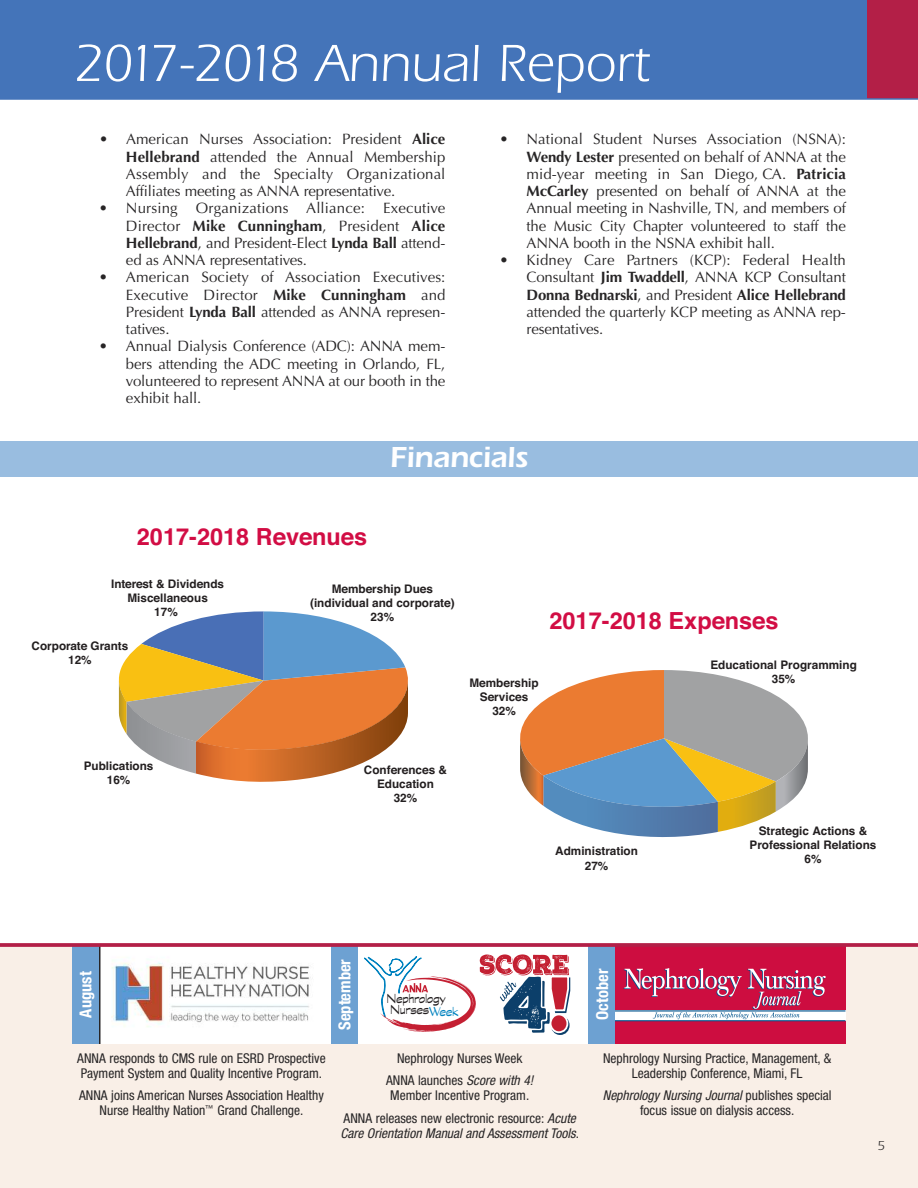
<style>
.page{position:relative;width:918px;height:1188px;background:#fff}
.page>*{position:absolute;margin:0;border:0;box-sizing:border-box;transform-origin:0 0}
.t1{font:54px "Itc Eras";color:#fff}
.t2{font:600 30px "Itc Eras";letter-spacing:-.015em;color:#fff}
.t3{font:700 23.55px "Helvetica";color:#d20d44}
.t4{font:700 condensed 16.5px "Helvetica Neue";color:#fff}
.t5{font:15px/17.2px "Optima";letter-spacing:-.01em;color:#272526;text-align:justify}
.t6{font:14.4px/11.6px "Graphite Std";letter-spacing:-.025em;color:#231f20}
.t7{font:condensed 13.5px/15px "Helvetica Neue";color:#272526;text-align:center}
.t8{font:italic condensed 13.5px "Helvetica Neue";color:#272526}
.t9{font:13.5px "Itc Eras";color:#272526}
.t10{font:700 11.7px/14.1px "Helvetica";color:#231f20;text-align:center}
.s1{font-weight:700}
.s2{color:#0082bf}
.s3{font-style:italic}
.s4{font-style:normal}
</style>
<div class="page">
<div style="left:0;top:945px;width:918px;height:243px;background:#f9efe7"></div>
<div style="left:72px;top:945px;width:28px;height:99px;background:#6da1d2"></div>
<div style="left:100px;top:945px;width:231px;height:99px;background:#fff"></div>
<img style="left:100px;top:951px;width:211px;height:87px">
<div style="left:331px;top:945px;width:27px;height:99px;background:#6da1d2"></div>
<div style="left:358px;top:945px;width:230px;height:99px;background:#fff"></div>
<div style="left:588px;top:945px;width:27px;height:99px;background:#6da1d2"></div>
<div style="left:615px;top:945px;width:231px;height:99px;background:#cd0d40"></div>
<div style="left:615px;top:1011px;width:230px;height:10px;background:#fff"></div>
<hr style="left:615px;top:1020px;width:230px;height:1px;background:#00538d">
<hr style="left:615px;top:1010px;width:230px;height:2px;background:#00538d">
<svg style="left:624px;top:968px;width:202px;height:51px"></svg>
<hr style="left:99px;top:945px;width:1px;height:99px;background:#272526">
<svg style="left:0;top:943px;width:918px;height:4px;background:#b62a50"></svg>
<div style="left:0;top:0;width:918px;height:99px;background:#4474b9"></div>
<div style="left:867px;top:0;width:51px;height:99px;background:#b31f47"></div>
<hr style="left:0;top:98px;width:918px;height:2px;background:#4474b9">
<div style="left:0;top:441px;width:918px;height:36px;background:#99bde0"></div>
<svg style="left:118px;top:611px;width:290px;height:171px"></svg>
<svg style="left:520px;top:670px;width:288px;height:168px"></svg>
<svg style="left:364px;top:954px;width:206px;height:81px"></svg>
<h1 class="t1" style="left:74px;top:45px;width:577px">2017-2018 Annual Report</h1>
<p class="t5" style="left:126px;top:131px;width:321px;text-indent:-27px">• American Nurses Association: President <span class="s1">Alice Hellebrand</span> attended the Annual Membership Assembly and the Specialty Organizational Affiliates meeting as ANNA representative.</p>
<p class="t5" style="left:126px;top:200px;width:321px;text-indent:-27px">• Nursing Organizations Alliance: Executive Director <span class="s1">Mike Cunningham</span>, President <span class="s1">Alice Hellebrand</span>, and President-Elect <span class="s1">Lynda Ball</span> attend&shy;ed as ANNA representatives.</p>
<p class="t5" style="left:126px;top:269px;width:321px;text-indent:-27px">• American Society of Association Executives:<br>Executive Director <span class="s1">Mike Cunningham</span> and President <span class="s1">Lynda Ball</span> attended as ANNA represen&shy;tatives.</p>
<p class="t5" style="left:126px;top:338px;width:321px;text-indent:-27px">• Annual Dialysis Conference (ADC): ANNA mem&shy;bers attending the ADC meeting in Orlando, FL, volunteered to represent ANNA at our booth in the exhibit hall.</p>
<p class="t5" style="left:526px;top:131px;width:321px;text-indent:-27px">• National Student Nurses Association (NSNA):<br><span class="s1">Wendy Lester</span> presented on behalf of ANNA at the mid-year meeting in San Diego, CA. <span class="s1">Patricia McCarley</span> presented on behalf of ANNA at the Annual meeting in Nashville, TN, and members of the Music City Chapter volunteered to staff the ANNA booth in the NSNA exhibit hall.</p>
<p class="t5" style="left:527px;top:252px;width:321px;text-indent:-27px">• Kidney Care Partners (KCP): Federal Health Consultant <span class="s1">Jim Twaddell</span>, ANNA KCP Consultant <span class="s1">Donna Bednarski</span>, and President <span class="s1">Alice Hellebrand </span>attended the quarterly KCP meeting as ANNA rep&shy;resentatives.</p>
<h2 class="t2" style="left:390px;top:447px;width:140px">Financials</h2>
<h3 class="t3" style="left:137px;top:518px;width:232px">2017-2018 Revenues</h3>
<p class="t10" style="left:310px;top:582px;width:146px">Membership Dues (individual and corporate)<br>23%</p>
<p class="t10" style="left:111px;top:577px;width:114px">Interest &amp; Dividends<br>Miscellaneous<br>17%</p>
<p class="t10" style="left:32px;top:639px;width:98px">Corporate Grants<br>12%</p>
<p class="t10" style="left:470px;top:676px;width:71px">Membership<br>Services<br>32%</p>
<h3 class="t3" style="left:549px;top:602px;width:231px">2017-2018 Expenses</h3>
<p class="t10" style="left:710px;top:658px;width:148px">Educational Programming<br>35%</p>
<p class="t10" style="left:84px;top:759px;width:71px">Publications<br>16%</p>
<p class="t10" style="left:364px;top:763px;width:85px">Conferences &amp;<br>Education<br>32%</p>
<p class="t10" style="left:555px;top:844px;width:84px">Administration<br>27%</p>
<p class="t10" style="left:750px;top:824px;width:128px">Strategic Actions &amp;<br>Professional Relations<br>6%</p>
<p class="t4" style="left:72px;top:1018px;width:48px;rotate:-90deg">August</p>
<p class="t4" style="left:331px;top:1030px;width:72px;rotate:-90deg">September</p>
<p class="t6" style="left:387px;top:993px;width:74px">Nephrology<br>Nurses<span class="s2">Week</span></p>
<p class="t4" style="left:589px;top:1020px;width:53px;rotate:-90deg">October</p>
<p class="t7" style="left:77px;top:1051px;width:250px;text-align:left">ANNA responds to CMS rule on ESRD Prospective<br>Payment System and Quality Incentive Program.</p>
<p class="t7" style="left:79px;top:1089px;width:246px">ANNA joins American Nurses Association Healthy<br>Nurse Healthy Nation<sup>™</sup> Grand Challenge.</p>
<p class="t7" style="left:386px;top:1048px;width:149px;line-height:22.5px">Nephrology Nurses Week<br>ANNA launches <span class="s3">Score with 4!</span></p>
<p class="t7" style="left:344px;top:1085px;width:234px;line-height:22.5px">Member Incentive Program.<br>ANNA releases new electronic resource: <span class="s3">Acute</span></p>
<p class="t8" style="left:340px;top:1128px;width:240px">Care Orientation Manual and Assessment Tools<span class="s4">.</span></p>
<p class="t7" style="left:603px;top:1051px;width:230px">Nephrology Nursing Practice, Management, &amp;<br>Leadership Conference, Miami, FL</p>
<p class="t7" style="left:603px;top:1089px;width:230px"><span class="s3">Nephrology Nursing Journal</span> publishes special focus issue on dialysis access.</p>
<p class="t9" style="left:877px;top:1141px;width:9px">5</p>
</div>
